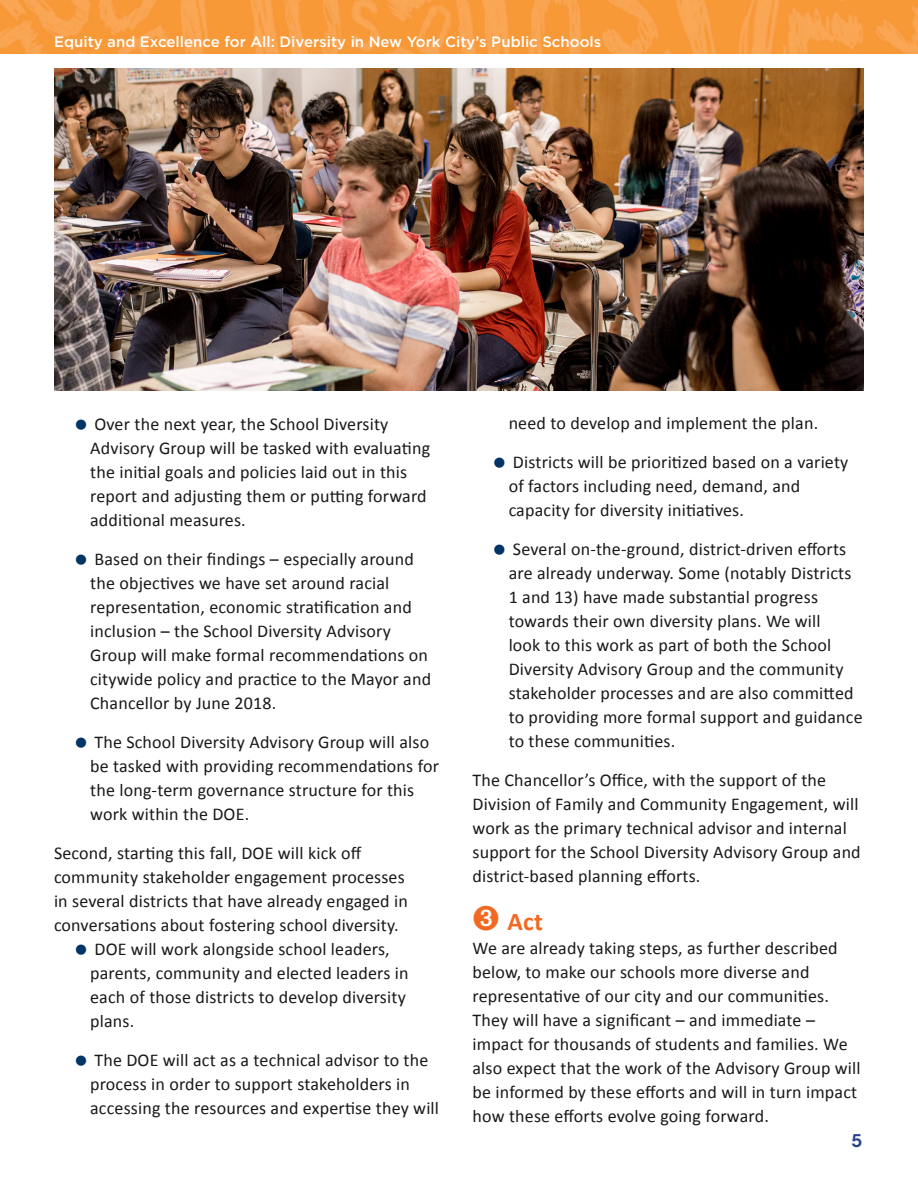
<style>
.page{position:relative;width:918px;height:1188px;background:#fff}
.page>*{position:absolute;margin:0;border:0;box-sizing:border-box;transform-origin:0 0}
.t1{font:700 25.5px "Calibri";color:#f26921}
.t2{font:18px/24px "Calibri";letter-spacing:.01em;color:#191919}
.t3{font:600 18px "Lubalin Graph Std";color:#25408f}
.t4{font:500 15px "Gotham";color:#fff}
</style>
<div class="page">
<img style="left:0;top:0;width:918px;height:54px">
<img style="left:54px;top:68px;width:810px;height:323px">
<p class="t4" style="left:54px;top:33px;width:549px">Equity and Excellence for All: Diversity in New York City’s Public Schools</p>
<p class="t2" style="left:94px;top:412px;width:296px">Over the next year, the School Diversity</p>
<p class="t2" style="left:90px;top:436px;width:341px">Advisory Group will be tasked with evaluating the initial goals and policies laid out in this report and adjusting them or putting forward additional measures.</p>
<p class="t2" style="left:90px;top:547px;width:325px">Based on their findings – especially around the objectives we have set around racial representation, economic stratification and</p>
<p class="t2" style="left:90px;top:619px;width:302px">inclusion – the School Diversity Advisory</p>
<p class="t2" style="left:90px;top:643px;width:342px">Group will make formal recommendations on citywide policy and practice to the Mayor and</p>
<p class="t2" style="left:90px;top:691px;width:188px">Chancellor by June 2018.</p>
<p class="t2" style="left:94px;top:730px;width:336px">The School Diversity Advisory Group will also</p>
<p class="t2" style="left:90px;top:754px;width:350px">be tasked with providing recommendations for</p>
<p class="t2" style="left:90px;top:778px;width:326px">the long-term governance structure for this</p>
<p class="t2" style="left:90px;top:802px;width:161px">work within the DOE.</p>
<p class="t2" style="left:54px;top:841px;width:309px">Second, starting this fall, DOE will kick off</p>
<p class="t2" style="left:54px;top:865px;width:355px">community stakeholder engagement processes in several districts that have already engaged in</p>
<p class="t2" style="left:90px;top:913px;width:320px;text-indent:-36px">conversations about fostering school diversity.<br>DOE will work alongside school leaders, parents, community and elected leaders in each of those districts to develop diversity plans.</p>
<p class="t2" style="left:90px;top:1048px;width:340px">The DOE will act as a technical advisor to the process in order to support stakeholders in</p>
<p class="t2" style="left:90px;top:1096px;width:350px">accessing the resources and expertise they will</p>
<p class="t2" style="left:509px;top:411px;width:311px">need to develop and implement the plan.</p>
<p class="t2" style="left:513px;top:450px;width:337px">Districts will be prioritized based on a variety</p>
<p class="t2" style="left:509px;top:474px;width:293px">of factors including need, demand, and</p>
<p class="t2" style="left:509px;top:498px;width:237px">capacity for diversity initiatives.</p>
<p class="t2" style="left:513px;top:537px;width:335px">Several on-the-ground, district-driven efforts</p>
<p class="t2" style="left:509px;top:561px;width:344px">are already underway. Some (notably Districts</p>
<p class="t2" style="left:509px;top:585px;width:311px">1 and 13) have made substantial progress</p>
<p class="t2" style="left:509px;top:609px;width:314px">towards their own diversity plans. We will</p>
<p class="t2" style="left:509px;top:633px;width:324px">look to this work as part of both the School</p>
<p class="t2" style="left:509px;top:657px;width:336px">Diversity Advisory Group and the community</p>
<p class="t2" style="left:509px;top:681px;width:346px">stakeholder processes and are also committed</p>
<p class="t2" style="left:509px;top:705px;width:356px">to providing more formal support and guidance</p>
<p class="t2" style="left:509px;top:729px;width:168px">to these communities.</p>
<p class="t2" style="left:472px;top:768px;width:355px">The Chancellor’s Office, with the support of the</p>
<p class="t2" style="left:472px;top:792px;width:390px">Division of Family and Community Engagement, will work as the primary technical advisor and internal support for the School Diversity Advisory Group and</p>
<p class="t2" style="left:472px;top:864px;width:229px">district-based planning efforts.</p>
<h2 class="t1" style="left:472px;top:906px;width:72px">➌ Act</h2>
<p class="t2" style="left:472px;top:936px;width:367px">We are already taking steps, as further described below, to make our schools more diverse and</p>
<p class="t2" style="left:472px;top:984px;width:358px">representative of our city and our communities.<br>They will have a significant – and immediate –</p>
<p class="t2" style="left:472px;top:1032px;width:390px">impact for thousands of students and families. We also expect that the work of the Advisory Group will</p>
<p class="t2" style="left:472px;top:1080px;width:386px">be informed by these efforts and will in turn impact how these efforts evolve going forward.</p>
<p class="t3" style="left:852px;top:1129px;width:12px">5</p>
</div>
